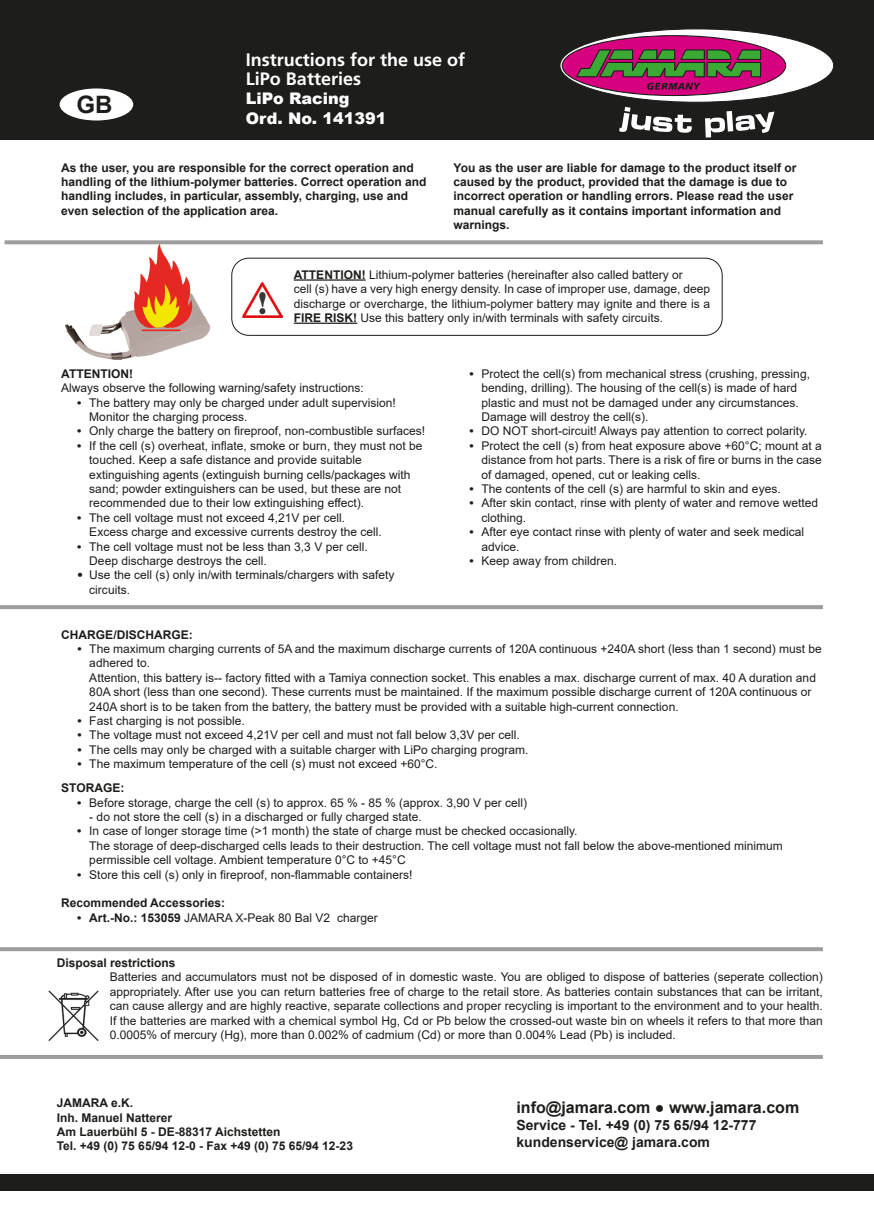
<style>
.page{position:relative;width:874px;height:1225px;background:#fff}
.page>*{position:absolute;margin:0;border:0;box-sizing:border-box;transform-origin:0 0}
.t1{font:700 24px "Arial";color:#1d1d1b}
.t2{font:700 18px/19.2px "Frutiger LT";color:#fff}
.t3{font:700 16px "Arial";color:#1d1d1b}
.t4{font:900 16px/19.2px "Arial";color:#fff}
.t5{font:700 14px/16.8px "Arial";color:#1d1d1b}
.t6{font:12px/14.4px "Arial";color:#1d1d1b}
.t7{font:700 12px/14.4px "Arial";color:#1d1d1b}
.s1{font-weight:700}
.s2{font-family:"Frutiger LT";font-weight:700}
.s3{font-weight:900}
</style>
<div class="page">
<div style="left:0;top:0;width:873px;height:139px;background:#1d1d1b"></div>
<svg style="left:560px;top:29px;width:273px;height:109px"></svg>
<div style="left:60px;top:88px;width:73px;height:32px;background:#fff;border-radius:50%"></div>
<div style="left:0;top:1175px;width:873px;height:16px;background:#1d1d1b"></div>
<svg style="left:5px;top:240px;width:817px;height:4px;background:#a4a4a4"></svg>
<svg style="left:0;top:605px;width:822px;height:4px;background:#a0a0a0"></svg>
<svg style="left:0;top:947px;width:822px;height:4px;background:#a1a1a1"></svg>
<hr style="left:0;top:1055px;width:822px;height:4px;background:#9d9d9d">
<img style="left:242px;top:282px;width:40px;height:35px">
<hr style="left:294px;top:279px;width:71px;height:2px;background:#1d1d1b">
<hr style="left:294px;top:323px;width:63px;height:1px;background:#1d1d1b">
<div style="left:231px;top:258px;width:491px;height:78px;border:1px solid #1d1d1b;border-radius:17px"></div>
<img style="left:48px;top:990px;width:50px;height:51px">
<img style="left:65px;top:294px;width:146px;height:65px">
<svg style="left:134px;top:244px;width:58px;height:87px"></svg>
<h1 class="t1" style="left:77px;top:88px;width:37px">GB</h1>
<h2 class="t2" style="left:246px;top:50px;width:221px">Instructions for the use of<br>LiPo Batteries</h2>
<h3 class="t4" style="left:246px;top:89px;width:142px">LiPo Racing<br>Ord. No. 141391</h3>
<p class="t7" style="left:61px;top:160px;width:366px">As the user, you are responsible for the correct operation and handling of the lithium-polymer batteries. Correct operation and handling includes, in particular, assembly, charging, use and even selection of the application area.</p>
<p class="t7" style="left:453px;top:160px;width:344px">You as the user are liable for damage to the product itself or caused by the product, provided that the damage is due to incorrect operation or handling errors. Please read the user manual carefully as it contains important information and warnings.</p>
<p class="t6" style="left:294px;top:267px;width:417px"><span class="s1">ATTENTION!</span> Lithium-polymer batteries (hereinafter also called battery or<br>cell (s) have a very high energy density. In case of improper use, damage, deep discharge or overcharge, the lithium-polymer battery may ignite and there is a <span class="s1">FIRE RISK!</span> Use this battery only in/with terminals with safety circuits.</p>
<p class="t7" style="left:61px;top:366px;width:73px">ATTENTION!</p>
<p class="t6" style="left:61px;top:381px;width:304px">Always observe the following warning/safety instructions:</p>
<p class="t6" style="left:89px;top:395px;width:308px;text-indent:-12px"><span class="s1">•</span> The battery may only be charged under adult supervision!<br>Monitor the charging process.</p>
<p class="t6" style="left:77px;top:424px;width:349px"><span class="s1">•</span> Only charge the battery on fireproof, non-combustible surfaces!</p>
<p class="t6" style="left:89px;top:438px;width:334px;text-indent:-12px"><span class="s1">•</span> If the cell (s) overheat, inflate, smoke or burn, they must not be touched. Keep a safe distance and provide suitable extinguishing agents (extinguish burning cells/packages with sand; powder extinguishers can be used, but these are not recommended due to their low extinguishing effect).</p>
<p class="t6" style="left:89px;top:510px;width:294px;text-indent:-12px"><span class="s1">•</span> The cell voltage must not exceed 4,21V per cell.<br>Excess charge and excessive currents destroy the cell.</p>
<p class="t6" style="left:89px;top:539px;width:280px;text-indent:-12px"><span class="s1">•</span> The cell voltage must not be less than 3,3 V per cell.<br>Deep discharge destroys the cell.</p>
<p class="t6" style="left:89px;top:568px;width:306px;text-indent:-12px"><span class="s2">•</span> Use the cell (s) only in/with terminals/chargers with safety circuits.</p>
<p class="t6" style="left:481px;top:366px;width:330px;text-indent:-12px"><span class="s1">•</span> Protect the cell(s) from mechanical stress (crushing, pressing, bending, drilling). The housing of the cell(s) is made of hard plastic and must not be damaged under any circumstances.<br>Damage will destroy the cell(s).</p>
<p class="t6" style="left:469px;top:424px;width:339px"><span class="s1">•</span> DO NOT short-circuit! Always pay attention to correct polarity.</p>
<p class="t6" style="left:481px;top:438px;width:341px;text-align:justify;text-indent:-12px"><span class="s1">•</span> Protect the cell (s) from heat exposure above +60°C; mount at a distance from hot parts. There is a risk of fire or burns in the case of damaged, opened, cut or leaking cells.</p>
<p class="t6" style="left:469px;top:481px;width:312px"><span class="s1">•</span> The contents of the cell (s) are harmful to skin and eyes.</p>
<p class="t6" style="left:481px;top:496px;width:338px;text-indent:-12px"><span class="s1">•</span> After skin contact, rinse with plenty of water and remove wetted clothing.</p>
<p class="t6" style="left:481px;top:525px;width:324px;text-indent:-12px"><span class="s1">•</span> After eye contact rinse with plenty of water and seek medical advice.</p>
<p class="t6" style="left:469px;top:553px;width:149px"><span class="s1">•</span> Keep away from children.</p>
<p class="t7" style="left:61px;top:627px;width:133px">CHARGE/DISCHARGE:</p>
<p class="t6" style="left:89px;top:641px;width:733px;text-indent:-12px"><span class="s1">•</span> The maximum charging currents of 5A and the maximum discharge currents of 120A continuous +240A short (less than 1 second) must be adhered to.<br>Attention, this battery is-- factory fitted with a Tamiya connection socket. This enables a max. discharge current of max. 40 A duration and 80A short (less than one second). These currents must be maintained. If the maximum possible discharge current of 120A continuous or 240A short is to be taken from the battery, the battery must be provided with a suitable high-current connection.</p>
<p class="t6" style="left:78px;top:713px;width:169px"><span class="s1">•</span> Fast charging is not possible.</p>
<p class="t6" style="left:78px;top:728px;width:443px"><span class="s1">•</span> The voltage must not exceed 4,21V per cell and must not fall below 3,3V per cell.</p>
<p class="t6" style="left:78px;top:742px;width:452px"><span class="s1">•</span> The cells may only be charged with a suitable charger with LiPo charging program.</p>
<p class="t6" style="left:61px;top:752px;width:377px;line-height:24px;text-indent:16px"><span class="s1">•</span> The maximum temperature of the cell (s) must not exceed +60°C.<br><span class="s1">STORAGE:</span></p>
<p class="t6" style="left:77px;top:795px;width:451px"><span class="s1">•</span> Before storage, charge the cell (s) to approx. 65 % - 85 % (approx. 3,90 V per cell)</p>
<p class="t6" style="left:89px;top:809px;width:334px">- do not store the cell (s) in a discharged or fully charged state.</p>
<p class="t6" style="left:89px;top:824px;width:694px;text-indent:-12px"><span class="s1">•</span> In case of longer storage time (&gt;1 month) the state of charge must be checked occasionally.<br>The storage of deep-discharged cells leads to their destruction. The cell voltage must not fall below the above-mentioned minimum permissible cell voltage. Ambient temperature 0°C to +45°C</p>
<p class="t6" style="left:77px;top:867px;width:336px"><span class="s1">•</span> Store this cell (s) only in fireproof, non-flammable containers!</p>
<p class="t7" style="left:61px;top:896px;width:165px">Recommended Accessories:</p>
<p class="t6" style="left:77px;top:910px;width:302px"><span class="s1">• Art.-No.: 153059</span> JAMARA X-Peak 80 Bal V2 charger</p>
<p class="t7" style="left:57px;top:955px;width:120px">Disposal restrictions</p>
<p class="t6" style="left:110px;top:970px;width:714px;text-align:justify">Batteries and accumulators must not be disposed of in domestic waste. You are obliged to dispose of batteries (seperate collection) appropriately. After use you can return batteries free of charge to the retail store. As batteries contain substances that can be irritant, can cause allergy and are highly reactive, separate collections and proper recycling is important to the environment and to your health.<br>If the batteries are marked with a chemical symbol Hg, Cd or Pb below the crossed-out waste bin on wheels it refers to that more than 0.0005% of mercury (Hg), more than 0.002% of cadmium (Cd) or more than 0.004% Lead (Pb) is included.</p>
<p class="t7" style="left:57px;top:1095px;width:297px">JAMARA e.K.<br>Inh. Manuel Natterer<br>Am Lauerbühl 5 - DE-88317 Aichstetten<br>Tel. +49 (0) 75 65/94 12-0 - Fax +49 (0) 75 65/94 12-23</p>
<h3 class="t3" style="left:516px;top:1096px;width:284px">info@jamara.com <span class="s3">●</span> www.jamara.com</h3>
<p class="t5" style="left:516px;top:1117px;width:241px">Service - Tel. +49 (0) 75 65/94 12-777 kundenservice@ jamara.com</p>
</div>
